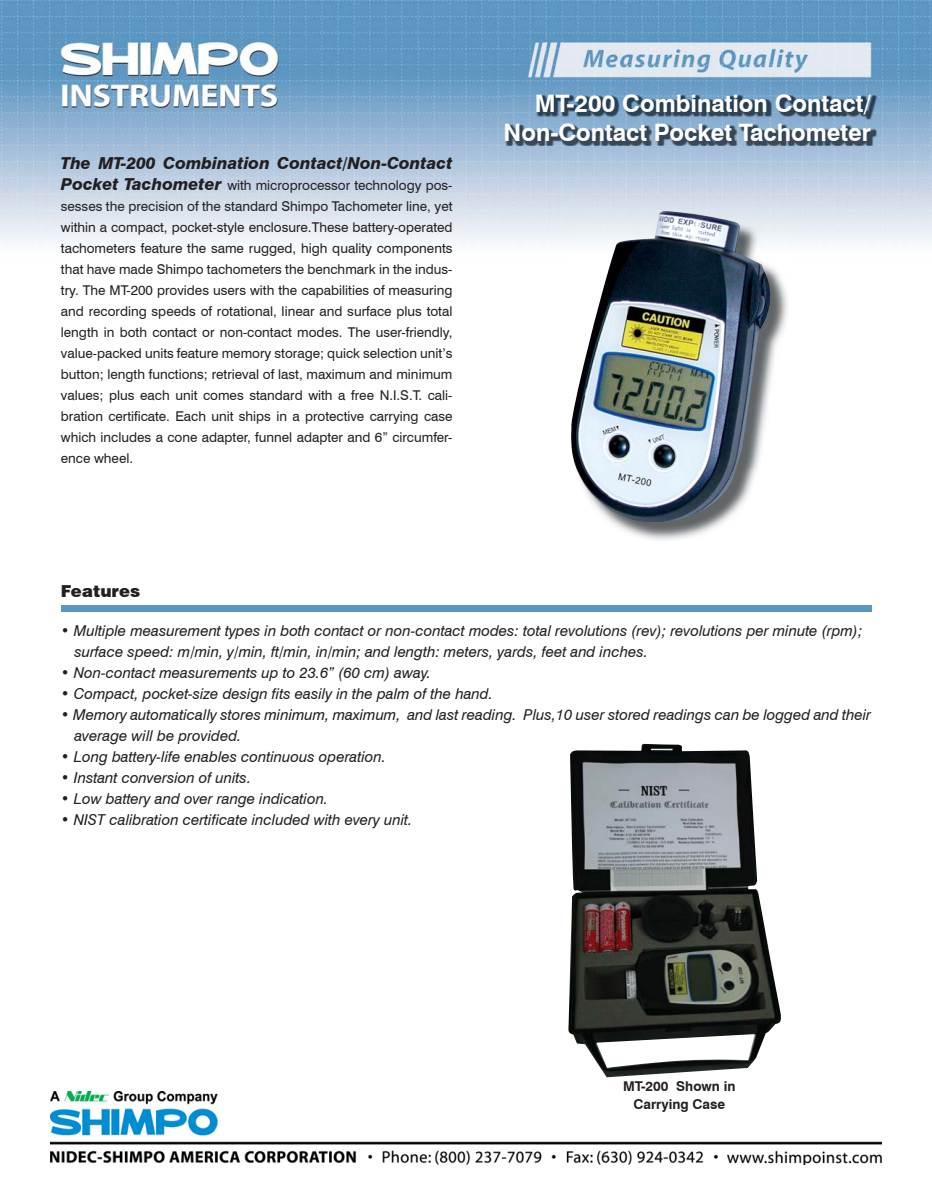
<style>
.page{position:relative;width:932px;height:1202px;background:#fff}
.page>*{position:absolute;margin:0;border:0;box-sizing:border-box;transform-origin:0 0}
.t1{font:700 24px/28.8px "Swiss 721 BT";color:#fff;text-align:right}
.t2{font:italic 800 16.5px "Swiss 721 BT";color:#231f20}
.t3{font:900 16.5px "Swiss 721 BT";color:#231f20}
.t4{font:italic 15px/21px "Swiss 721 BT";color:#231f20}
.t5{font:13.5px/21px "Swiss 721 BT";color:#231f20;text-align:justify}
.t6{font:700 13.5px/18px "Swiss 721 BT";color:#231f20;text-align:center}
.s1{font-weight:800;font-style:italic;font-size:16.5px}
</style>
<div class="page">
<img style="left:0;top:0;width:932px;height:245px">
<img style="left:51px;top:1092px;width:830px;height:73px">
<img style="left:506px;top:95px;width:371px;height:51px">
<div style="left:61px;top:605px;width:810px;height:6px;background:#5c97c1"></div>
<img style="left:614px;top:214px;width:175px;height:326px">
<img style="left:570px;top:211px;width:201px;height:313px">
<img style="left:568px;top:743px;width:213px;height:334px">
<p class="t2" style="left:61px;top:153px;width:393px">The MT-200 Combination Contact/Non-Contact</p>
<p class="t5" style="left:61px;top:174px;width:393px"><span class="s1">Pocket Tachometer</span> with microprocessor technology pos&shy;sesses the precision of the standard Shimpo Tachometer line, yet within a compact, pocket-style enclosure.These battery-operated tachometers feature the same rugged, high quality components that have made Shimpo tachometers the benchmark in the indus&shy;try. The MT-200 provides users with the capabilities of measuring and recording speeds of rotational, linear and surface plus total length in both contact or non-contact modes. The user-friendly, value-packed units feature memory storage; quick selection unit’s button; length functions; retrieval of last, maximum and minimum values; plus each unit comes standard with a free N.I.S.T. cali&shy;bration certificate. Each unit ships in a protective carrying case which includes a cone adapter, funnel adapter and 6” circumfer&shy;ence wheel.</p>
<h1 class="t1" style="left:503px;top:89px;width:369px">MT-200 Combination Contact/<br>Non-Contact Pocket Tachometer</h1>
<p class="t3" style="left:61px;top:581px;width:81px">Features</p>
<p class="t4" style="left:74px;top:620px;width:789px;text-indent:-14px">• Multiple measurement types in both contact or non-contact modes: total revolutions (rev); revolutions per minute (rpm); surface speed: m/min, y/min, ft/min, in/min; and length: meters, yards, feet and inches.</p>
<p class="t4" style="left:61px;top:662px;width:371px">• Non-contact measurements up to 23.6” (60 cm) away.</p>
<p class="t4" style="left:61px;top:683px;width:433px">• Compact, pocket-size design fits easily in the palm of the hand.</p>
<p class="t4" style="left:74px;top:704px;width:798px;text-indent:-14px">• Memory automatically stores minimum, maximum, and last reading. Plus,10 user stored readings can be logged and their average will be provided.</p>
<p class="t4" style="left:61px;top:746px;width:326px">• Long battery-life enables continuous operation.</p>
<p class="t4" style="left:61px;top:767px;width:192px">• Instant conversion of units.</p>
<p class="t4" style="left:61px;top:788px;width:269px">• Low battery and over range indication.</p>
<p class="t4" style="left:61px;top:809px;width:353px">• NIST calibration certificate included with every unit.</p>
<p class="t6" style="left:623px;top:1077px;width:114px">MT-200 Shown in<br>Carrying Case</p>
</div>
